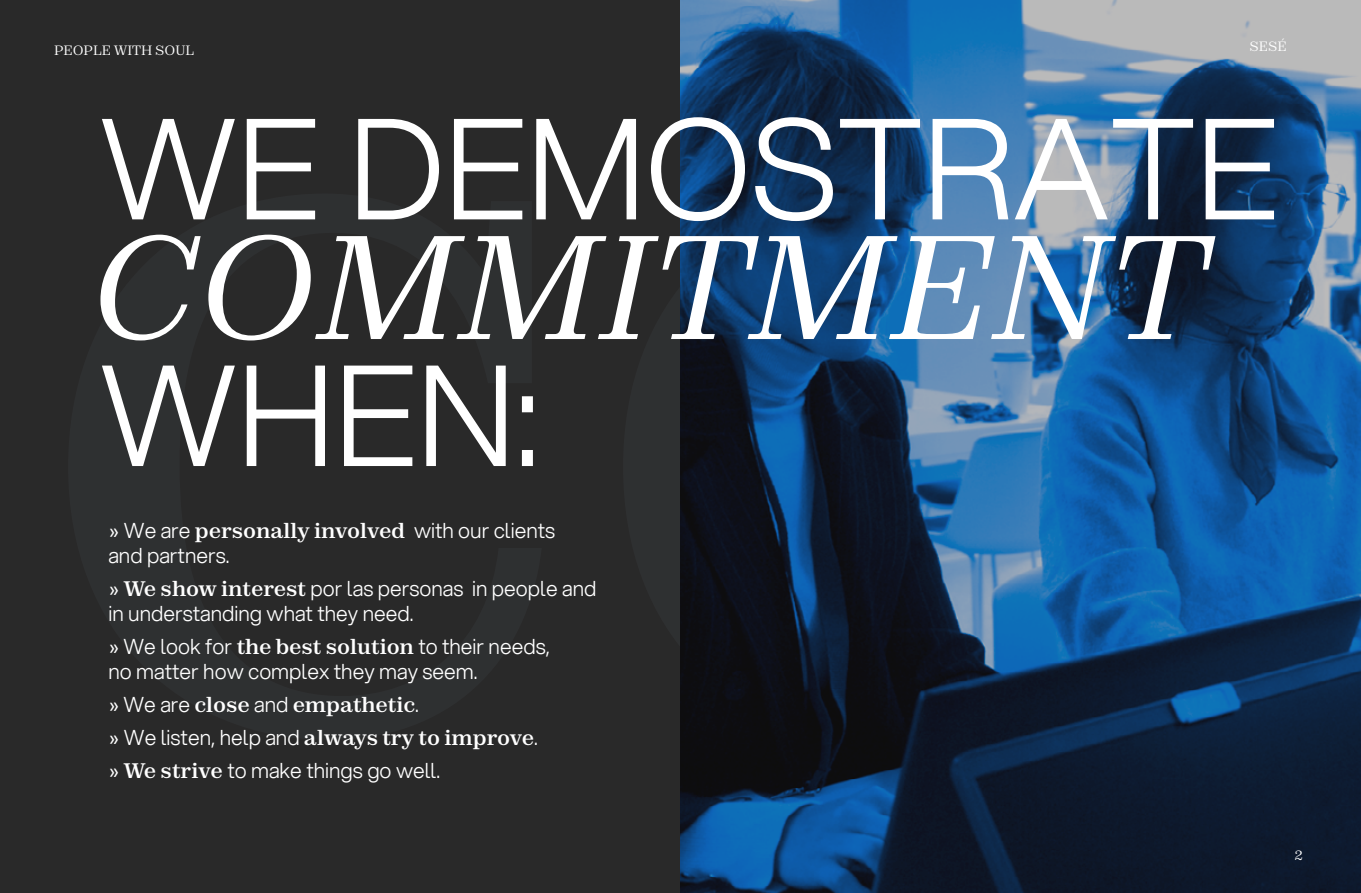
<style>
.page{position:relative;width:1361px;height:893px;background:#fff}
.page>*{position:absolute;margin:0;border:0;box-sizing:border-box;transform-origin:0 0}
.t1{font:italic 147px "Zodiak";color:#fff}
.t2{font:139.5px/246.6px "Aspekta 300";color:#fff}
.t3{font:21px/25.2px "Aspekta 300";color:#fff}
.t4{font:700 21px/33px "Zodiak";color:#fff}
.t5{font:13.5px "Zodiak";color:#fff}
.s1{font-family:"Calibri"}
.s2{font-family:"Zodiak";font-weight:700}
.s3{font-family:"Calibri";font-weight:400}
.s4{font-family:"Aspekta 300";font-weight:400}
</style>
<div class="page">
<div style="left:0;top:0;width:680px;height:893px;background:#292929"></div>
<img style="left:680px;top:0;width:681px;height:893px">
<p class="t5" style="left:54px;top:42px;width:142px">PEOPLE WITH SOUL</p>
<p class="t5" style="left:1249px;top:38px;width:39px">SESÉ</p>
<h2 class="t2" style="left:99px;top:48px;width:1180px">WE DEMOSTRATE<br>WHEN:</h2>
<h1 class="t1" style="left:89px;top:195px;width:1118px">COMMITMENT</h1>
<p class="t3" style="left:108px;top:518px;width:448px"><span class="s1">»</span> We are <span class="s2">personally involved</span> with our clients and partners.</p>
<p class="t3" style="left:108px;top:576px;width:489px"><span class="s1">»</span> <span class="s2">We show interest</span> por las personas in people and in understanding what they need.</p>
<p class="t3" style="left:108px;top:634px;width:443px"><span class="s1">»</span> We look for <span class="s2">the best solution</span> to their needs, no matter how complex they may seem.</p>
<p class="t4" style="left:108px;top:688px;width:431px"><span class="s3">»</span> <span class="s4">We are</span> close <span class="s4">and</span> empathetic<span class="s4">.<br></span><span class="s3">»</span> <span class="s4">We listen, help and</span> always try to improve<span class="s4">.</span></p>
<p class="t3" style="left:108px;top:758px;width:333px"><span class="s1">»</span> <span class="s2">We strive</span> to make things go well.</p>
<p class="t5" style="left:1294px;top:846px;width:10px">2</p>
</div>
